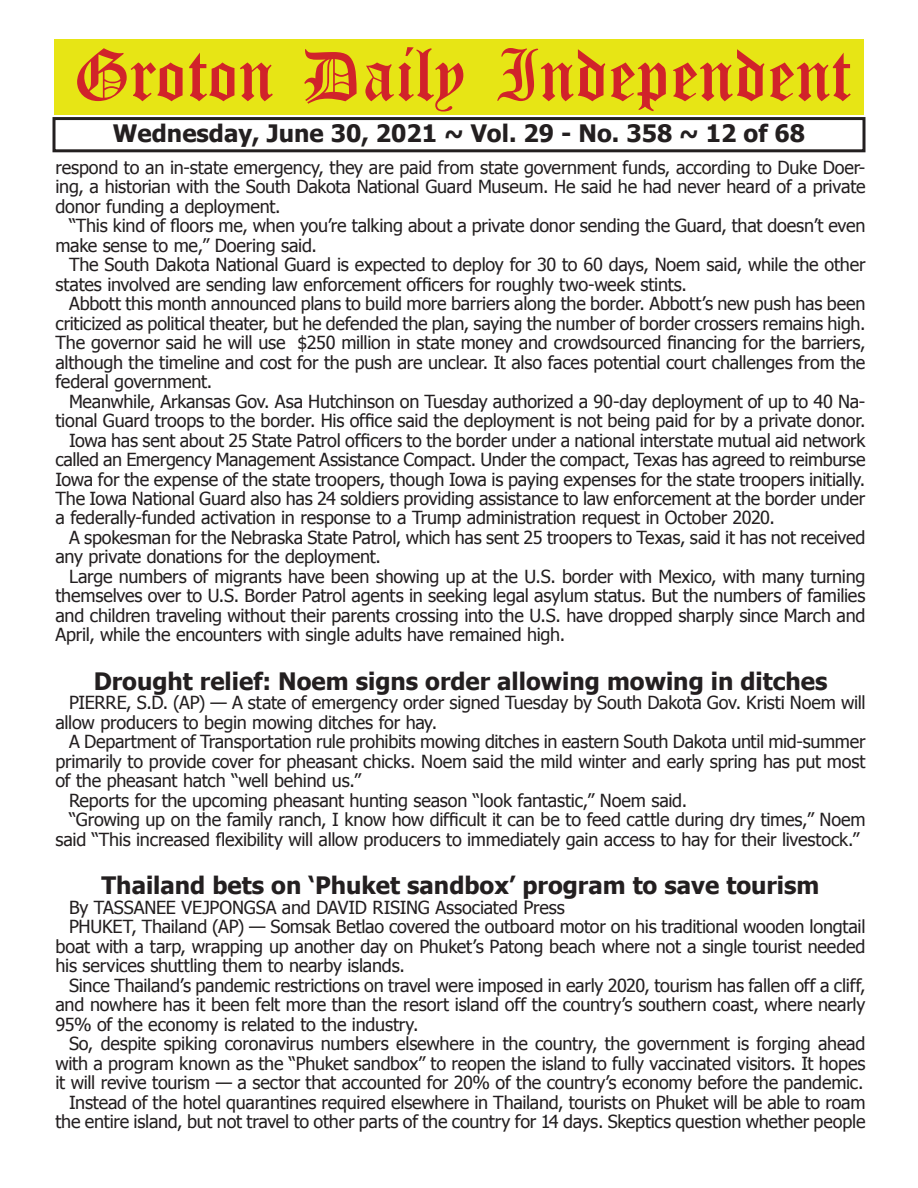
<style>
.page{position:relative;width:918px;height:1188px;background:#fff}
.page>*{position:absolute;margin:0;border:0;box-sizing:border-box;transform-origin:0 0}
.t1{font:54px "Old English Five";color:#d1232a}
.t2{font:700 24px "Tahoma";color:#231f20}
.t3{font:18px/19.5px "Tahoma";letter-spacing:-.01em;color:#231f20}
</style>
<div class="page">
<div style="left:52px;top:117px;width:814px;height:35px;border:3px solid #231f20"></div>
<div style="left:54px;top:40px;width:810px;height:75px;background:#e7e515"></div>
<h1 class="t1" style="left:73px;top:50px;width:779px">Groton Daily Independent</h1>
<h2 class="t2" style="left:113px;top:116px;width:694px">Wednesday, June 30, 2021 ~ Vol. 29 - No. 358 ~ 12 of 68</h2>
<p class="t3" style="left:56px;top:156px;width:812px;text-align:justify">respond to an in-state emergency, they are paid from state government funds, according to Duke Doer&shy;ing, a historian with the South Dakota National Guard Museum. He said he had never heard of a private donor funding a deployment.</p>
<p class="t3" style="left:56px;top:215px;width:811px;text-indent:14px">“This kind of floors me, when you’re talking about a private donor sending the Guard, that doesn’t even make sense to me,” Doering said.</p>
<p class="t3" style="left:56px;top:254px;width:811px;text-indent:14px">The South Dakota National Guard is expected to deploy for 30 to 60 days, Noem said, while the other states involved are sending law enforcement officers for roughly two-week stints.</p>
<p class="t3" style="left:56px;top:293px;width:812px;text-align:justify;text-indent:14px">Abbott this month announced plans to build more barriers along the border. Abbott’s new push has been criticized as political theater, but he defended the plan, saying the number of border crossers remains high.<br>The governor said he will use $250 million in state money and crowdsourced financing for the barriers, although the timeline and cost for the push are unclear. It also faces potential court challenges from the federal government.</p>
<p class="t3" style="left:69px;top:390px;width:798px">Meanwhile, Arkansas Gov. Asa Hutchinson on Tuesday authorized a 90-day deployment of up to 40 Na-</p>
<p class="t3" style="left:56px;top:410px;width:812px">tional Guard troops to the border. His office said the deployment is not being paid for by a private donor.</p>
<p class="t3" style="left:69px;top:429px;width:798px">Iowa has sent about 25 State Patrol officers to the border under a national interstate mutual aid network</p>
<p class="t3" style="left:56px;top:449px;width:812px">called an Emergency Management Assistance Compact. Under the compact, Texas has agreed to reimburse</p>
<p class="t3" style="left:56px;top:468px;width:811px">Iowa for the expense of the state troopers, though Iowa is paying expenses for the state troopers initially.</p>
<p class="t3" style="left:56px;top:488px;width:811px">The Iowa National Guard also has 24 soldiers providing assistance to law enforcement at the border under</p>
<p class="t3" style="left:56px;top:507px;width:721px">a federally-funded activation in response to a Trump administration request in October 2020.</p>
<p class="t3" style="left:69px;top:527px;width:798px">A spokesman for the Nebraska State Patrol, which has sent 25 troopers to Texas, said it has not received</p>
<p class="t3" style="left:56px;top:546px;width:327px">any private donations for the deployment.</p>
<p class="t3" style="left:69px;top:566px;width:798px">Large numbers of migrants have been showing up at the U.S. border with Mexico, with many turning</p>
<p class="t3" style="left:56px;top:585px;width:811px">themselves over to U.S. Border Patrol agents in seeking legal asylum status. But the numbers of families</p>
<p class="t3" style="left:56px;top:605px;width:812px">and children traveling without their parents crossing into the U.S. have dropped sharply since March and</p>
<p class="t3" style="left:56px;top:624px;width:511px">April, while the encounters with single adults have remained high.</p>
<h2 class="t2" style="left:94px;top:664px;width:735px">Drought relief: Noem signs order allowing mowing in ditches</h2>
<p class="t3" style="left:56px;top:692px;width:812px;text-indent:14px">PIERRE, S.D. (AP) — A state of emergency order signed Tuesday by South Dakota Gov. Kristi Noem will allow producers to begin mowing ditches for hay.</p>
<p class="t3" style="left:69px;top:731px;width:798px">A Department of Transportation rule prohibits mowing ditches in eastern South Dakota until mid-summer</p>
<p class="t3" style="left:56px;top:751px;width:811px">primarily to provide cover for pheasant chicks. Noem said the mild winter and early spring has put most</p>
<p class="t3" style="left:56px;top:770px;width:307px">of the pheasant hatch “well behind us.”</p>
<p class="t3" style="left:69px;top:790px;width:620px">Reports for the upcoming pheasant hunting season “look fantastic,” Noem said.</p>
<p class="t3" style="left:69px;top:809px;width:798px">“Growing up on the family ranch, I know how difficult it can be to feed cattle during dry times,” Noem</p>
<p class="t3" style="left:56px;top:829px;width:805px">said “This increased flexibility will allow producers to immediately gain access to hay for their livestock.”</p>
<h2 class="t2" style="left:102px;top:869px;width:719px">Thailand bets on ‘Phuket sandbox’ program to save tourism</h2>
<p class="t3" style="left:69px;top:897px;width:497px">By TASSANEE VEJPONGSA and DAVID RISING Associated Press</p>
<p class="t3" style="left:69px;top:916px;width:798px">PHUKET, Thailand (AP) — Somsak Betlao covered the outboard motor on his traditional wooden longtail</p>
<p class="t3" style="left:56px;top:936px;width:811px">boat with a tarp, wrapping up another day on Phuket’s Patong beach where not a single tourist needed</p>
<p class="t3" style="left:56px;top:955px;width:351px">his services shuttling them to nearby islands.</p>
<p class="t3" style="left:69px;top:975px;width:798px">Since Thailand’s pandemic restrictions on travel were imposed in early 2020, tourism has fallen off a cliff,</p>
<p class="t3" style="left:56px;top:994px;width:811px">and nowhere has it been felt more than the resort island off the country’s southern coast, where nearly</p>
<p class="t3" style="left:56px;top:1014px;width:364px">95% of the economy is related to the industry.</p>
<p class="t3" style="left:69px;top:1033px;width:798px">So, despite spiking coronavirus numbers elsewhere in the country, the government is forging ahead</p>
<p class="t3" style="left:56px;top:1053px;width:811px">with a program known as the “Phuket sandbox” to reopen the island to fully vaccinated visitors. It hopes</p>
<p class="t3" style="left:56px;top:1072px;width:810px">it will revive tourism — a sector that accounted for 20% of the country’s economy before the pandemic.</p>
<p class="t3" style="left:69px;top:1092px;width:798px">Instead of the hotel quarantines required elsewhere in Thailand, tourists on Phuket will be able to roam</p>
<p class="t3" style="left:56px;top:1111px;width:812px">the entire island, but not travel to other parts of the country for 14 days. Skeptics question whether people</p>
</div>
